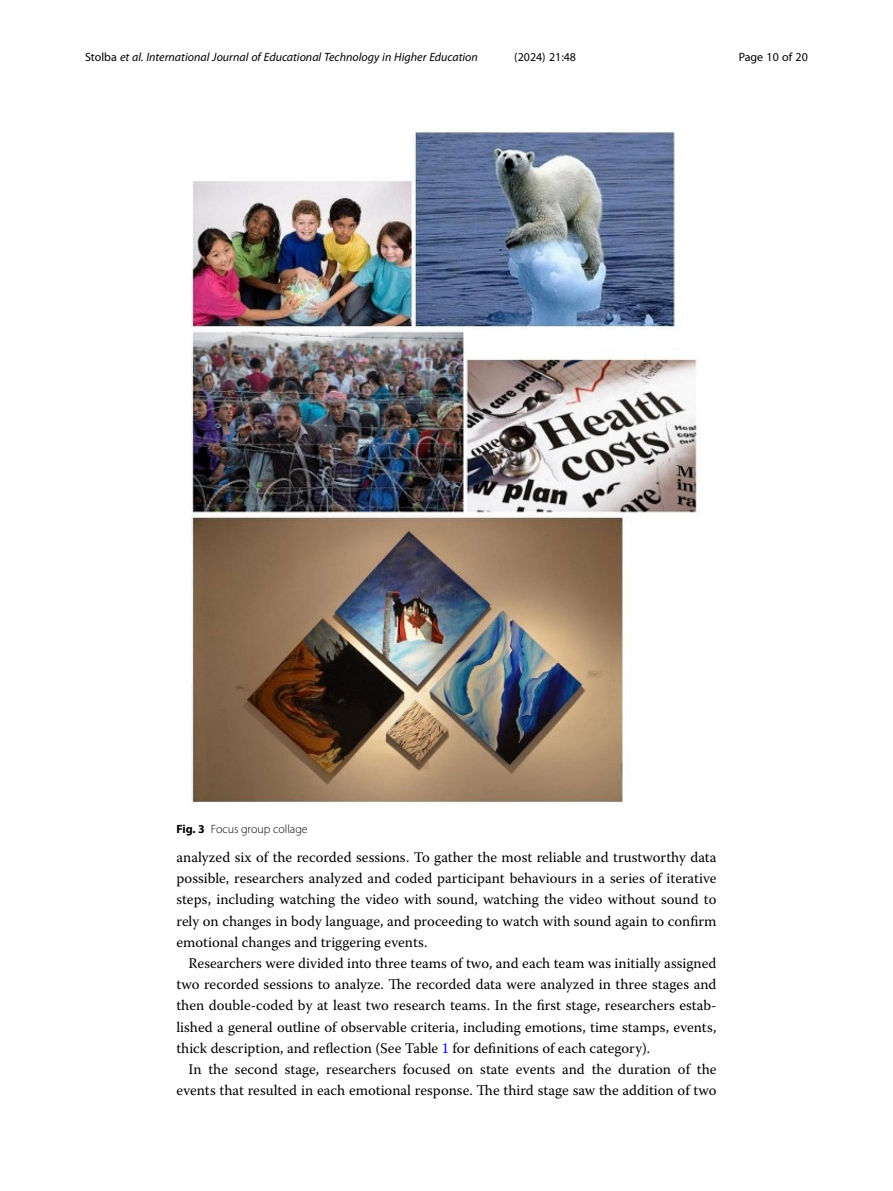
<style>
.page{position:relative;width:893px;height:1191px;background:#fff}
.page>*{position:absolute;margin:0;border:0;box-sizing:border-box;transform-origin:0 0}
.Body_Text_Indent{font:14.7px/21.1px "Warnock Pro";color:#000;text-align:justify}
.t1{font:italic 12px "Myriad Pro";color:#000}
.Figure_Caption{font:300 12px "Myriad Pro";color:#000}
.t2{font:12px "Myriad Pro";color:#000}
.s1{font-style:normal}
.s2{font-weight:700}
.s3{color:#00f}
</style>
<div class="page">
<img style="left:191px;top:132px;width:507px;height:672px">
<p class="t1" style="left:85px;top:50px;width:394px"><span class="s1">Stolba</span> et al. International Journal of Educational Technology in Higher Education</p>
<p class="t2" style="left:514px;top:50px;width:63px">(2024) 21:48</p>
<p class="t2" style="left:739px;top:50px;width:71px">Page 10 of 20</p>
<p class="Figure_Caption" style="left:176px;top:821px;width:133px"><span class="s2">Fig. 3</span> Focus group collage</p>
<p class="Body_Text_Indent" style="left:176px;top:846px;width:542px">analyzed six of the recorded sessions. To gather the most reliable and trustworthy data possible, researchers analyzed and coded participant behaviours in a series of iterative steps, including watching the video with sound, watching the video without sound to rely on changes in body language, and proceeding to watch with sound again to confirm emotional changes and triggering events.</p>
<p class="Body_Text_Indent" style="left:176px;top:952px;width:542px;text-indent:12px">Researchers were divided into three teams of two, and each team was initially assigned two recorded sessions to analyze. The recorded data were analyzed in three stages and then double-coded by at least two research teams. In the first stage, researchers estab&shy;lished a general outline of observable criteria, including emotions, time stamps, events, thick description, and reflection (See Table <span class="s3">1</span> for definitions of each category).</p>
<p class="Body_Text_Indent" style="left:176px;top:1058px;width:542px;text-align:right">In the second stage, researchers focused on state events and the duration of the events that resulted in each emotional response. The third stage saw the addition of two</p>
</div>
